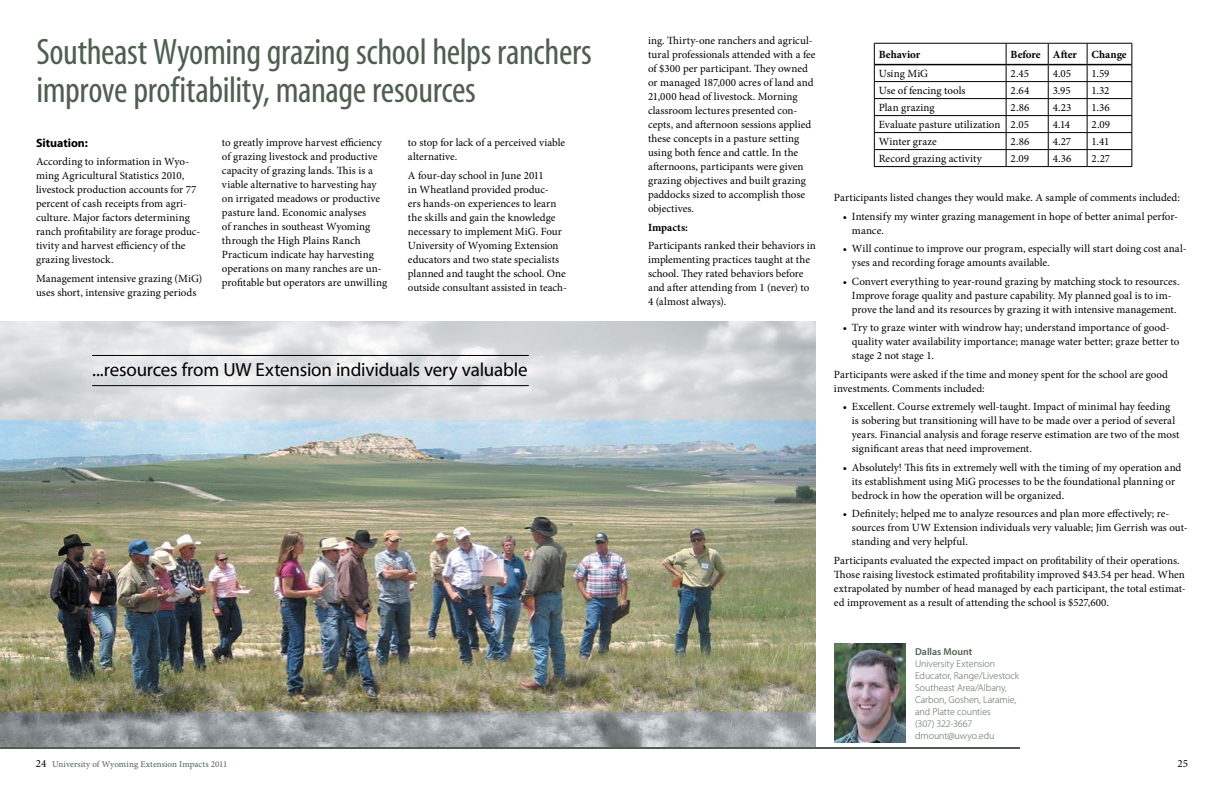
<style>
.page{position:relative;width:1224px;height:792px;background:#fff}
.page>*{position:absolute;margin:0;border:0;box-sizing:border-box;transform-origin:0 0}
.t1{font:condensed 37px/38px "Myriad";letter-spacing:-.01em;color:#4f5f4f}
.t2{font:19px "Myriad";letter-spacing:-.01em;color:#000}
.t3{font:700 12px "Myriad";color:#000}
.t4{font:11px/14px "Minion Pro";color:#000}
.t5{font:700 11px "Minion Pro";color:#000}
.t6{font:300 10px/12px "Myriad Pro";letter-spacing:-.005em;color:#4f5f4f}
.t7{font:600 10px "Myriad Pro";color:#4f5f4f}
.t8{font:9px "Minion Pro";letter-spacing:.005em;color:#4f5f4f}
.s1{font-size:11px;color:#000}
</style>
<div class="page">
<img style="left:0;top:321px;width:816px;height:426px">
<hr style="left:0;top:747px;width:1020px;height:2px;background:#4f5f4f">
<img style="left:834px;top:643px;width:72px;height:99px">
<hr style="left:92px;top:355px;width:437px;height:1px;background:#000">
<hr style="left:92px;top:385px;width:437px;height:1px;background:#000">
<hr style="left:874px;top:43px;width:132px;height:1px;background:#000">
<hr style="left:1006px;top:43px;width:42px;height:1px;background:#000">
<hr style="left:1048px;top:43px;width:39px;height:1px;background:#000">
<hr style="left:1087px;top:43px;width:45px;height:1px;background:#000">
<hr style="left:874px;top:81px;width:132px;height:1px;background:#000">
<hr style="left:1006px;top:81px;width:42px;height:1px;background:#000">
<hr style="left:1048px;top:81px;width:39px;height:1px;background:#000">
<hr style="left:1087px;top:81px;width:45px;height:1px;background:#000">
<hr style="left:874px;top:98px;width:132px;height:1px;background:#000">
<hr style="left:1006px;top:98px;width:42px;height:1px;background:#000">
<hr style="left:1048px;top:98px;width:39px;height:1px;background:#000">
<hr style="left:1087px;top:98px;width:45px;height:1px;background:#000">
<hr style="left:874px;top:115px;width:132px;height:1px;background:#000">
<hr style="left:1006px;top:115px;width:42px;height:1px;background:#000">
<hr style="left:1048px;top:115px;width:39px;height:1px;background:#000">
<hr style="left:1087px;top:115px;width:45px;height:1px;background:#000">
<hr style="left:874px;top:132px;width:132px;height:1px;background:#000">
<hr style="left:1006px;top:132px;width:42px;height:1px;background:#000">
<hr style="left:1048px;top:132px;width:39px;height:1px;background:#000">
<hr style="left:1087px;top:132px;width:45px;height:1px;background:#000">
<hr style="left:874px;top:149px;width:132px;height:1px;background:#000">
<hr style="left:1006px;top:149px;width:42px;height:1px;background:#000">
<hr style="left:1048px;top:149px;width:39px;height:1px;background:#000">
<hr style="left:1087px;top:149px;width:45px;height:1px;background:#000">
<hr style="left:874px;top:166px;width:132px;height:1px;background:#000">
<hr style="left:1006px;top:166px;width:42px;height:1px;background:#000">
<hr style="left:1048px;top:166px;width:39px;height:1px;background:#000">
<hr style="left:1087px;top:166px;width:45px;height:1px;background:#000">
<svg style="left:874px;top:43px;width:1px;height:123px"></svg>
<svg style="left:1006px;top:43px;width:1px;height:123px"></svg>
<svg style="left:1048px;top:43px;width:1px;height:123px"></svg>
<svg style="left:1087px;top:43px;width:1px;height:123px"></svg>
<svg style="left:1132px;top:43px;width:1px;height:123px"></svg>
<hr style="left:875px;top:64px;width:131px;height:1px;background:#000">
<hr style="left:1006px;top:64px;width:42px;height:1px;background:#000">
<hr style="left:1048px;top:64px;width:39px;height:1px;background:#000">
<hr style="left:1087px;top:64px;width:45px;height:1px;background:#000">
<h1 class="t1" style="left:36px;top:34px;width:557px">Southeast Wyoming grazing school helps ranchers improve profitability, manage resources</h1>
<p class="t3" style="left:36px;top:136px;width:53px">Situation:</p>
<p class="t4" style="left:36px;top:155px;width:166px">According to information in Wyo&shy;ming Agricultural Statistics 2010, livestock production accounts for 77 percent of cash receipts from agri&shy;culture. Major factors determining ranch profitability are forage produc&shy;tivity and harvest efficiency of the grazing livestock.</p>
<p class="t4" style="left:36px;top:271px;width:168px">Management intensive grazing (MiG) uses short, intensive grazing periods</p>
<p class="t4" style="left:222px;top:135px;width:167px">to greatly improve harvest efficiency of grazing livestock and productive capacity of grazing lands. This is a viable alternative to harvesting hay on irrigated meadows or productive pasture land. Economic analyses<br>of ranches in southeast Wyoming through the High Plains Ranch Practicum indicate hay harvesting operations on many ranches are un&shy;profitable but operators are unwilling</p>
<p class="t4" style="left:408px;top:136px;width:159px">to stop for lack of a perceived viable alternative.</p>
<p class="t4" style="left:408px;top:168px;width:160px">A four-day school in June 2011<br>in Wheatland provided produc-<br>ers hands-on experiences to learn the skills and gain the knowledge necessary to implement MiG. Four University of Wyoming Extension educators and two state specialists planned and taught the school. One outside consultant assisted in teach-</p>
<h2 class="t2" style="left:92px;top:360px;width:437px">...resources from UW Extension individuals very valuable</h2>
<p class="t4" style="left:648px;top:34px;width:169px">ing. Thirty-one ranchers and agricul&shy;tural professionals attended with a fee of $300 per participant. They owned or managed 187,000 acres of land and 21,000 head of livestock. Morning classroom lectures presented con&shy;cepts, and afternoon sessions applied these concepts in a pasture setting using both fence and cattle. In the afternoons, participants were given grazing objectives and built grazing paddocks sized to accomplish those objectives.</p>
<p class="t5" style="left:648px;top:219px;width:41px">Impacts:</p>
<p class="t4" style="left:648px;top:239px;width:170px">Participants ranked their behaviors in implementing practices taught at the school. They rated behaviors before and after attending from 1 (never) to 4 (almost always).</p>
<p class="t5" style="left:879px;top:47px;width:43px">Behavior</p>
<p class="t5" style="left:1011px;top:47px;width:68px">Before After</p>
<p class="t5" style="left:1092px;top:47px;width:37px">Change</p>
<p class="t4" style="left:879px;top:67px;width:51px">Using MiG</p>
<p class="t4" style="left:1011px;top:67px;width:20px">2.45</p>
<p class="t4" style="left:1053px;top:67px;width:20px">4.05</p>
<p class="t4" style="left:1092px;top:67px;width:19px">1.59</p>
<p class="t4" style="left:879px;top:84px;width:88px">Use of fencing tools</p>
<p class="t4" style="left:1011px;top:84px;width:20px">2.64</p>
<p class="t4" style="left:1053px;top:84px;width:19px">3.95</p>
<p class="t4" style="left:1092px;top:84px;width:19px">1.32</p>
<p class="t4" style="left:879px;top:101px;width:57px">Plan grazing</p>
<p class="t4" style="left:1011px;top:101px;width:20px">2.86</p>
<p class="t4" style="left:1053px;top:101px;width:20px">4.23</p>
<p class="t4" style="left:1092px;top:101px;width:20px">1.36</p>
<p class="t4" style="left:879px;top:118px;width:152px">Evaluate pasture utilization 2.05</p>
<p class="t4" style="left:1053px;top:118px;width:19px">4.14</p>
<p class="t4" style="left:1092px;top:118px;width:20px">2.09</p>
<p class="t4" style="left:879px;top:135px;width:60px">Winter graze</p>
<p class="t4" style="left:1011px;top:135px;width:20px">2.86</p>
<p class="t4" style="left:1053px;top:135px;width:20px">4.27</p>
<p class="t4" style="left:1092px;top:135px;width:19px">1.41</p>
<p class="t4" style="left:879px;top:152px;width:105px">Record grazing activity</p>
<p class="t4" style="left:1011px;top:152px;width:20px">2.09</p>
<p class="t4" style="left:1053px;top:152px;width:20px">4.36</p>
<p class="t4" style="left:1092px;top:152px;width:20px">2.27</p>
<p class="t4" style="left:834px;top:191px;width:347px">Participants listed changes they would make. A sample of comments included:</p>
<p class="t4" style="left:852px;top:209px;width:328px;text-indent:-9px">• Intensify my winter grazing management in hope of better animal perfor&shy;mance.</p>
<p class="t4" style="left:852px;top:242px;width:336px;text-indent:-9px">• Will continue to improve our program, especially will start doing cost anal&shy;yses and recording forage amounts available.</p>
<p class="t4" style="left:843px;top:274px;width:338px;text-align:center">• Convert everything to year-round grazing by matching stock to resources.<br>Improve forage quality and pasture capability. My planned goal is to im&shy;prove the land and its resources by grazing it with intensive management.</p>
<p class="t4" style="left:852px;top:321px;width:329px;text-indent:-9px">• Try to graze winter with windrow hay; understand importance of good&shy;quality water availability importance; manage water better; graze better to stage 2 not stage 1.</p>
<p class="t4" style="left:834px;top:367px;width:336px">Participants were asked if the time and money spent for the school are good investments. Comments included:</p>
<p class="t4" style="left:852px;top:400px;width:329px;text-indent:-9px">• Excellent. Course extremely well-taught. Impact of minimal hay feeding is sobering but transitioning will have to be made over a period of several years. Financial analysis and forage reserve estimation are two of the most significant areas that need improvement.</p>
<p class="t4" style="left:852px;top:460px;width:331px;text-indent:-9px">• Absolutely! This fits in extremely well with the timing of my operation and its establishment using MiG processes to be the foundational planning or bedrock in how the operation will be organized.</p>
<p class="t4" style="left:852px;top:507px;width:337px;text-indent:-9px">• Definitely; helped me to analyze resources and plan more effectively; re&shy;sources from UW Extension individuals very valuable; Jim Gerrish was out&shy;standing and very helpful.</p>
<p class="t4" style="left:834px;top:553px;width:353px">Participants evaluated the expected impact on profitability of their operations.<br>Those raising livestock estimated profitability improved $43.54 per head. When extrapolated by number of head managed by each participant, the total estimat&shy;ed improvement as a result of attending the school is $527,600.</p>
<p class="t7" style="left:915px;top:645px;width:59px">Dallas Mount</p>
<p class="t6" style="left:915px;top:657px;width:106px">University Extension<br>Educator, Range/Livestock<br>Southeast Area/Albany,<br>Carbon, Goshen, Laramie, and Platte counties<br>(307) 322-3667 dmount@uwyo.edu</p>
<p class="t8" style="left:36px;top:758px;width:193px"><span class="s1">24</span> University of Wyoming Extension Impacts 2011</p>
<p class="t4" style="left:1177px;top:756px;width:12px">25</p>
</div>
